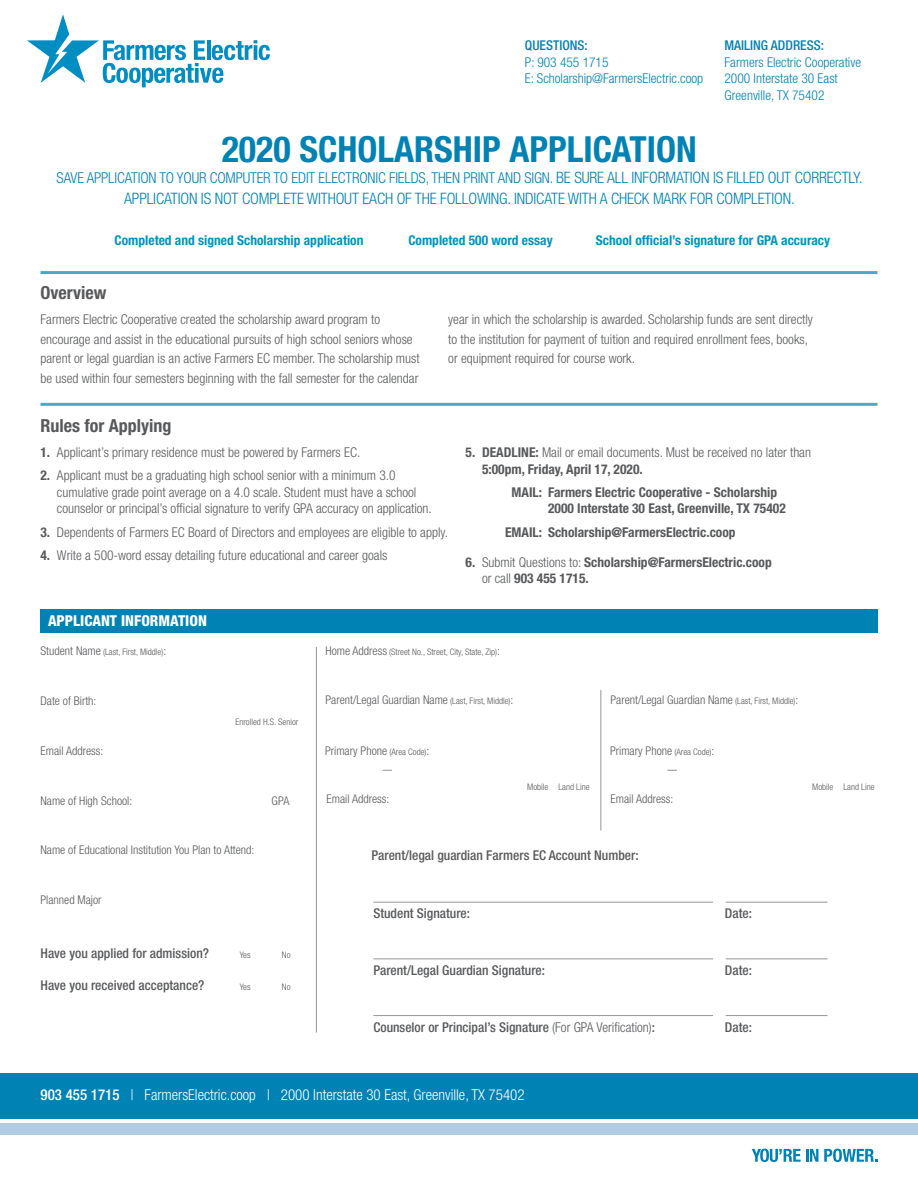
<style>
.page{position:relative;width:918px;height:1188px;background:#fff}
.page>*{position:absolute;margin:0;border:0;box-sizing:border-box;transform-origin:0 0}
.t1{font:700 condensed 36px "Helvetica Neue LT Std";color:#0082b5}
.t2{font:700 condensed 18px "Helvetica Neue LT Std";color:#58595b}
.t3{font:300 condensed 15.75px "Helvetica Neue LT Std";letter-spacing:-.01em;color:#0082b5}
.t4{font:300 condensed 15px "Helvetica Neue LT Std";letter-spacing:-.01em;color:#0082b5}
.t5{font:300 condensed 15px "Helvetica Neue LT Std";color:#fff}
.t6{font:800 condensed 15px "Helvetica Neue LT Std";color:#fff}
.t7{font:300 condensed 13.5px/19.5px "Helvetica Neue LT Std";color:#58595b}
.t8{font:500 condensed 13.5px "Helvetica Neue LT Std";color:#58595b}
.t9{font:700 condensed 13.5px/16.5px "Helvetica Neue LT Std";color:#58595b}
.t10{font:300 condensed 13.5px/16.5px "Helvetica Neue LT Std";color:#0082b5}
.t11{font:700 condensed 13.5px "Helvetica Neue LT Std";color:#0393c0}
.t12{font:500 condensed 13.5px "Helvetica Neue LT Std";color:#0082b5}
.t13{font:300 condensed 12px "Helvetica Neue LT Std";color:#58595b}
.t14{font:300 condensed 9px "Helvetica Neue LT Std";color:#58595b}
.s1{font-size:15.75px}
.s2{font-weight:700}
.s3{font-weight:300}
.s4{font-size:12px}
.s5{font-size:9px}
.s6{font-weight:500}
</style>
<div class="page">
<div style="left:0;top:1073px;width:918px;height:46px;background:#0082b5"></div>
<div style="left:0;top:1124px;width:918px;height:11px;background:#afcce2"></div>
<svg style="left:752px;top:1149px;width:66px;height:13px"></svg>
<svg style="left:824px;top:1149px;width:54px;height:13px"></svg>
<hr style="left:40px;top:403px;width:838px;height:3px;background:#0082b5">
<hr style="left:40px;top:271px;width:838px;height:3px;background:#0082b5">
<svg style="left:27px;top:14px;width:243px;height:73px"></svg>
<hr style="left:316px;top:647px;width:1px;height:385px;background:#939598">
<hr style="left:600px;top:690px;width:1px;height:141px;background:#939598">
<div style="left:41px;top:609px;width:837px;height:23px;background:#0082b5"></div>
<hr style="left:373px;top:902px;width:340px;height:1px;background:#939598">
<hr style="left:726px;top:902px;width:102px;height:1px;background:#939598">
<hr style="left:373px;top:958px;width:340px;height:1px;background:#939598">
<hr style="left:726px;top:958px;width:102px;height:1px;background:#939598">
<hr style="left:373px;top:1015px;width:340px;height:1px;background:#939598">
<hr style="left:726px;top:1015px;width:102px;height:1px;background:#939598">
<p class="t12" style="left:525px;top:37px;width:65px">QUESTIONS:</p>
<p class="t10" style="left:525px;top:54px;width:180px">P: 903 455 1715<br>E: Scholarship@FarmersElectric.coop</p>
<p class="t12" style="left:725px;top:37px;width:101px">MAILING ADDRESS:</p>
<p class="t10" style="left:725px;top:54px;width:138px">Farmers Electric Cooperative<br>2000 Interstate 30 East<br>Greenville, TX 75402</p>
<h1 class="t1" style="left:222px;top:127px;width:477px">2020 SCHOLARSHIP APPLICATION</h1>
<p class="t4" style="left:57px;top:169px;width:807px">SAVE APPLICATION TO YOUR COMPUTER TO EDIT ELECTRONIC FIELDS, THEN PRINT AND SIGN. <span class="s1">BE SURE ALL INFORMATION IS FILLED OUT CORRECTLY.</span></p>
<p class="t3" style="left:124px;top:189px;width:672px">APPLICATION IS NOT COMPLETE WITHOUT EACH OF THE FOLLOWING. INDICATE WITH A CHECK MARK FOR COMPLETION.</p>
<p class="t11" style="left:114px;top:232px;width:251px">Completed and signed Scholarship application</p>
<p class="t11" style="left:408px;top:232px;width:146px">Completed 500 word essay</p>
<p class="t11" style="left:596px;top:232px;width:236px">School official’s signature for GPA accuracy</p>
<h2 class="t2" style="left:40px;top:282px;width:67px">Overview</h2>
<p class="t7" style="left:40px;top:310px;width:381px">Farmers Electric Cooperative created the scholarship award program to encourage and assist in the educational pursuits of high school seniors whose parent or legal guardian is an active Farmers EC member. The scholarship must be used within four semesters beginning with the fall semester for the calendar</p>
<p class="t7" style="left:448px;top:310px;width:366px">year in which the scholarship is awarded. Scholarship funds are sent directly to the institution for payment of tuition and required enrollment fees, books, or equipment required for course work.</p>
<h2 class="t2" style="left:40px;top:415px;width:132px">Rules for Applying</h2>
<p class="t7" style="left:40px;top:442px;width:321px"><span class="s2">1.</span> Applicant’s primary residence must be powered by Farmers EC.</p>
<p class="t7" style="left:57px;top:467px;width:376px;line-height:16.5px;text-indent:-16px"><span class="s2">2.</span> Applicant must be a graduating high school senior with a minimum 3.0 cumulative grade point average on a 4.0 scale. Student must have a school counselor or principal’s official signature to verify GPA accuracy on application.</p>
<p class="t7" style="left:40px;top:522px;width:409px"><span class="s2">3.</span> Dependents of Farmers EC Board of Directors and employees are eligible to apply.</p>
<p class="t7" style="left:40px;top:545px;width:348px"><span class="s2">4.</span> Write a 500-word essay detailing future educational and career goals</p>
<p class="t6" style="left:48px;top:612px;width:160px">APPLICANT INFORMATION</p>
<p class="t7" style="left:482px;top:444px;width:331px;line-height:16.5px;text-indent:-16px"><span class="s2">5. DEADLINE:</span> Mail or email documents. Must be received no later than<br><span class="s2">5:00pm, Friday, April 17, 2020.</span></p>
<p class="t9" style="left:548px;top:484px;width:239px;text-indent:-36px">MAIL: Farmers Electric Cooperative - Scholarship<br>2000 Interstate 30 East, Greenville, TX 75402</p>
<p class="t9" style="left:505px;top:523px;width:232px">EMAIL: Scholarship@FarmersElectric.coop</p>
<p class="t9" style="left:482px;top:553px;width:291px;text-indent:-16px">6. <span class="s3">Submit Questions to:</span> Scholarship@FarmersElectric.coop <span class="s3">or call</span> 903 455 1715.</p>
<p class="t14" style="left:40px;top:647px;width:127px"><span class="s4">Student Name</span> (Last, First, Middle)<span class="s4">:</span></p>
<p class="t13" style="left:41px;top:694px;width:57px">Date of Birth:</p>
<p class="t13" style="left:326px;top:693px;width:189px">Parent/Legal Guardian Name <span class="s5">(Last, First, Middle)</span>:</p>
<p class="t13" style="left:611px;top:693px;width:189px">Parent/Legal Guardian Name <span class="s5">(Last, First, Middle)</span>:</p>
<p class="t14" style="left:326px;top:647px;width:176px"><span class="s4">Home Address</span> (Street No., Street, City, State, Zip)<span class="s4">:</span></p>
<p class="t13" style="left:40px;top:744px;width:64px">Email Address:</p>
<p class="t14" style="left:235px;top:716px;width:64px">Enrolled H.S. Senior</p>
<p class="t13" style="left:40px;top:794px;width:93px">Name of High School:</p>
<p class="t13" style="left:272px;top:794px;width:19px">GPA</p>
<p class="t13" style="left:40px;top:843px;width:216px">Name of Educational Institution You Plan to Attend:</p>
<p class="t13" style="left:40px;top:893px;width:63px">Planned Major</p>
<p class="t8" style="left:40px;top:945px;width:170px">Have you applied for admission?</p>
<p class="t8" style="left:40px;top:977px;width:166px">Have you received acceptance?</p>
<p class="t14" style="left:240px;top:950px;width:12px">Yes</p>
<p class="t14" style="left:240px;top:982px;width:12px">Yes</p>
<p class="t14" style="left:282px;top:950px;width:10px">No</p>
<p class="t14" style="left:282px;top:982px;width:10px">No</p>
<p class="t13" style="left:325px;top:743px;width:106px">Primary Phone <span class="s5">(Area Code)</span>:</p>
<p class="t13" style="left:327px;top:792px;width:64px">Email Address:</p>
<p class="t14" style="left:527px;top:782px;width:64px">Mobile Land Line</p>
<p class="t13" style="left:610px;top:743px;width:106px">Primary Phone <span class="s5">(Area Code)</span>:</p>
<p class="t13" style="left:610px;top:792px;width:64px">Email Address:</p>
<p class="t8" style="left:372px;top:847px;width:269px">Parent/legal guardian Farmers EC Account Number:</p>
<p class="t8" style="left:373px;top:905px;width:98px">Student Signature:</p>
<p class="t8" style="left:725px;top:905px;width:28px">Date:</p>
<p class="t8" style="left:373px;top:962px;width:173px">Parent/Legal Guardian Signature:</p>
<p class="t8" style="left:725px;top:962px;width:28px">Date:</p>
<p class="t8" style="left:373px;top:1019px;width:283px">Counselor or Principal’s Signature <span class="s3">(For GPA Verification)</span>:</p>
<p class="t8" style="left:725px;top:1019px;width:28px">Date:</p>
<p class="t5" style="left:40px;top:1086px;width:486px"><span class="s6">903 455 1715</span> | FarmersElectric.coop | 2000 Interstate 30 East, Greenville, TX 75402</p>
<p class="t14" style="left:812px;top:782px;width:64px">Mobile Land Line</p>
</div>
